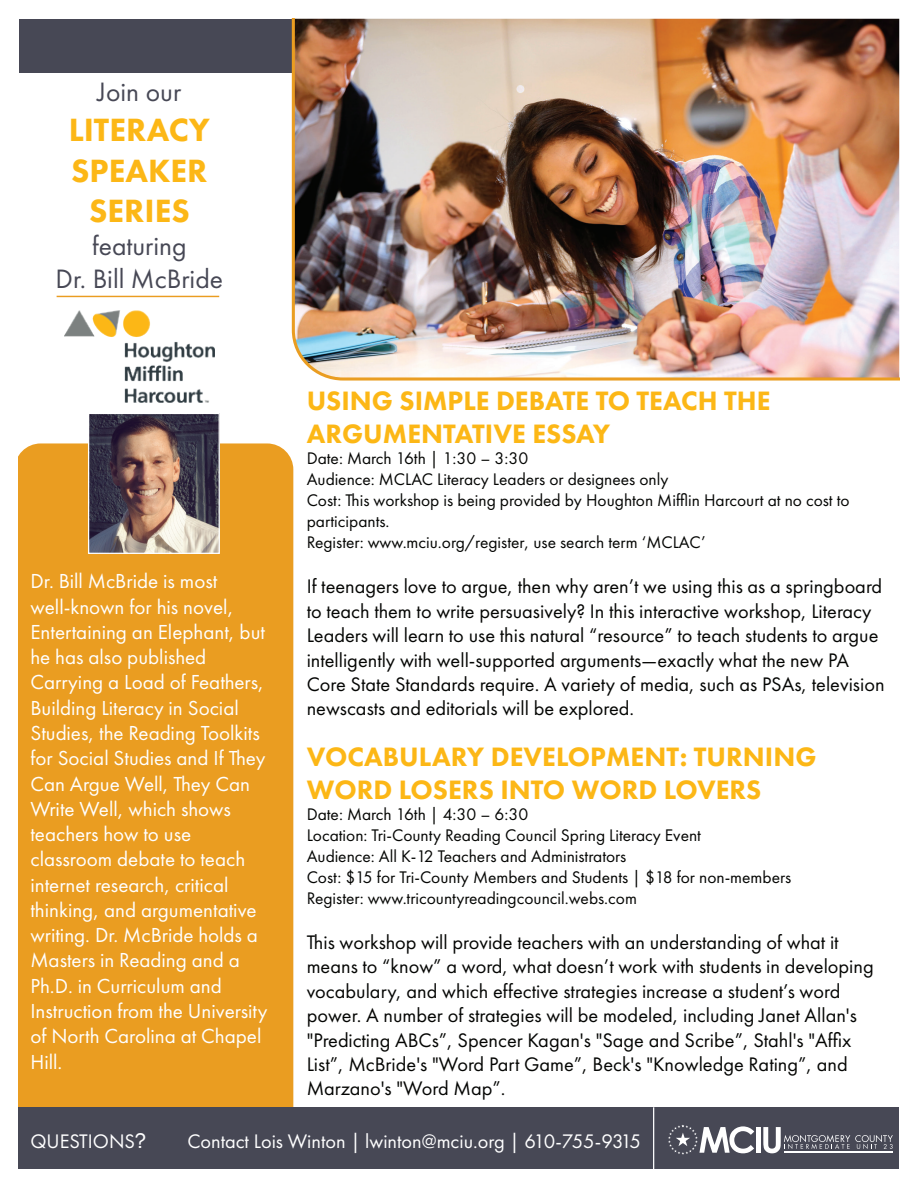
<style>
.page{position:relative;width:918px;height:1188px;background:#fff}
.page>*{position:absolute;margin:0;border:0;box-sizing:border-box;transform-origin:0 0}
.t1{font:800 33.45px/40px "Futura PT";color:#fcb716;text-align:center}
.t2{font:800 27.6px/33.2px "Futura PT";color:#fcb716}
.t3{font:27.6px/33.2px "Futura PT";color:#474855;text-align:center}
.t4{font:21px/25.3px "Futura PT";color:#fff}
.t5{font:20.4px/24.5px "Futura PT";color:#040503}
.t6{font:20.4px "Futura PT";color:#fff}
.t7{font:17.4px/20.9px "Futura PT";color:#040503}
.s1{font-family:"Franklin Gothic";font-size:21.75px}
</style>
<div class="page">
<div style="left:19px;top:19px;width:274px;height:53px;background:#474855"></div>
<div style="left:19px;top:443px;width:274px;height:664px;background:#ea9d21"></div>
<img style="left:90px;top:415px;width:128px;height:137px">
<div style="left:88px;top:413px;width:132px;height:141px;border:1px solid #fff"></div>
<img style="left:65px;top:310px;width:149px;height:93px">
<div style="left:19px;top:1107px;width:880px;height:62px;background:#474855"></div>
<hr style="left:653px;top:1107px;width:1px;height:62px;background:#fff">
<img style="left:290px;top:19px;width:609px;height:362px">
<hr style="left:57px;top:296px;width:162px;height:1px;background:#ea9d21">
<svg style="left:668px;top:1125px;width:86px;height:30px"></svg>
<div style="left:756px;top:1127px;width:5px;height:26px;background:#fff"></div>
<svg style="left:763px;top:1127px;width:130px;height:26px"></svg>
<hr style="left:784px;top:1152px;width:109px;height:1px;background:#fff">
<p class="t3" style="left:98px;top:75px;width:85px">Join our</p>
<p class="t1" style="left:69px;top:110px;width:143px">LITERACY<br>SPEAKER<br>SERIES</p>
<p class="t3" style="left:56px;top:229px;width:169px">featuring<br>Dr. Bill McBride</p>
<p class="t4" style="left:30px;top:569px;width:238px">Dr. Bill McBride is most well-known for his novel,<br>Entertaining an Elephant, but he has also published<br>Carrying a Load of Feathers,<br>Building Literacy in Social<br>Studies, the Reading Toolkits for Social Studies and If They<br>Can Argue Well, They Can<br>Write Well, which shows teachers how to use classroom debate to teach internet research, critical thinking, and argumentative writing. Dr. McBride holds a<br>Masters in Reading and a<br>Ph.D. in Curriculum and<br>Instruction from the University of North Carolina at Chapel<br>Hill.</p>
<p class="t2" style="left:307px;top:384px;width:466px">USING SIMPLE DEBATE TO TEACH THE<br>ARGUMENTATIVE ESSAY</p>
<p class="t7" style="left:307px;top:448px;width:544px">Date: March 16th | 1:30 – 3:30<br>Audience: MCLAC Literacy Leaders or designees only<br>Cost: This workshop is being provided by Houghton Mifflin Harcourt at no cost to participants.<br>Register: www.mciu.org/register, use search term ‘MCLAC’</p>
<p class="t5" style="left:307px;top:574px;width:579px">If teenagers love to argue, then why aren’t we using this as a springboard to teach them to write persuasively? In this interactive workshop, Literacy Leaders will learn to use this natural “resource” to teach students to argue intelligently with well-supported arguments—exactly what the new PA Core State Standards require. A variety of media, such as PSAs, television newscasts and editorials will be explored.</p>
<p class="t2" style="left:307px;top:740px;width:511px">VOCABULARY DEVELOPMENT: TURNING<br>WORD LOSERS INTO WORD LOVERS</p>
<p class="t7" style="left:307px;top:804px;width:486px">Date: March 16th | 4:30 – 6:30<br>Location: Tri-County Reading Council Spring Literacy Event<br>Audience: All K-12 Teachers and Administrators<br>Cost: $15 for Tri-County Members and Students | $18 for non-members Register: www.tricountyreadingcouncil.webs.com</p>
<p class="t5" style="left:307px;top:930px;width:569px">This workshop will provide teachers with an understanding of what it means to “know” a word, what doesn’t work with students in developing vocabulary, and which effective strategies increase a student’s word power. A number of strategies will be modeled, including Janet Allan's "Predicting ABCs”, Spencer Kagan's "Sage and Scribe”, Stahl's "Affix List”, McBride's "Word Part Game”, Beck's "Knowledge Rating”, and Marzano's "Word Map”.</p>
<p class="t6" style="left:30px;top:1130px;width:117px">QUESTIONS<span class="s1">?</span></p>
<p class="t6" style="left:187px;top:1130px;width:455px">Contact Lois Winton | lwinton@mciu.org | 610-755-9315</p>
</div>
